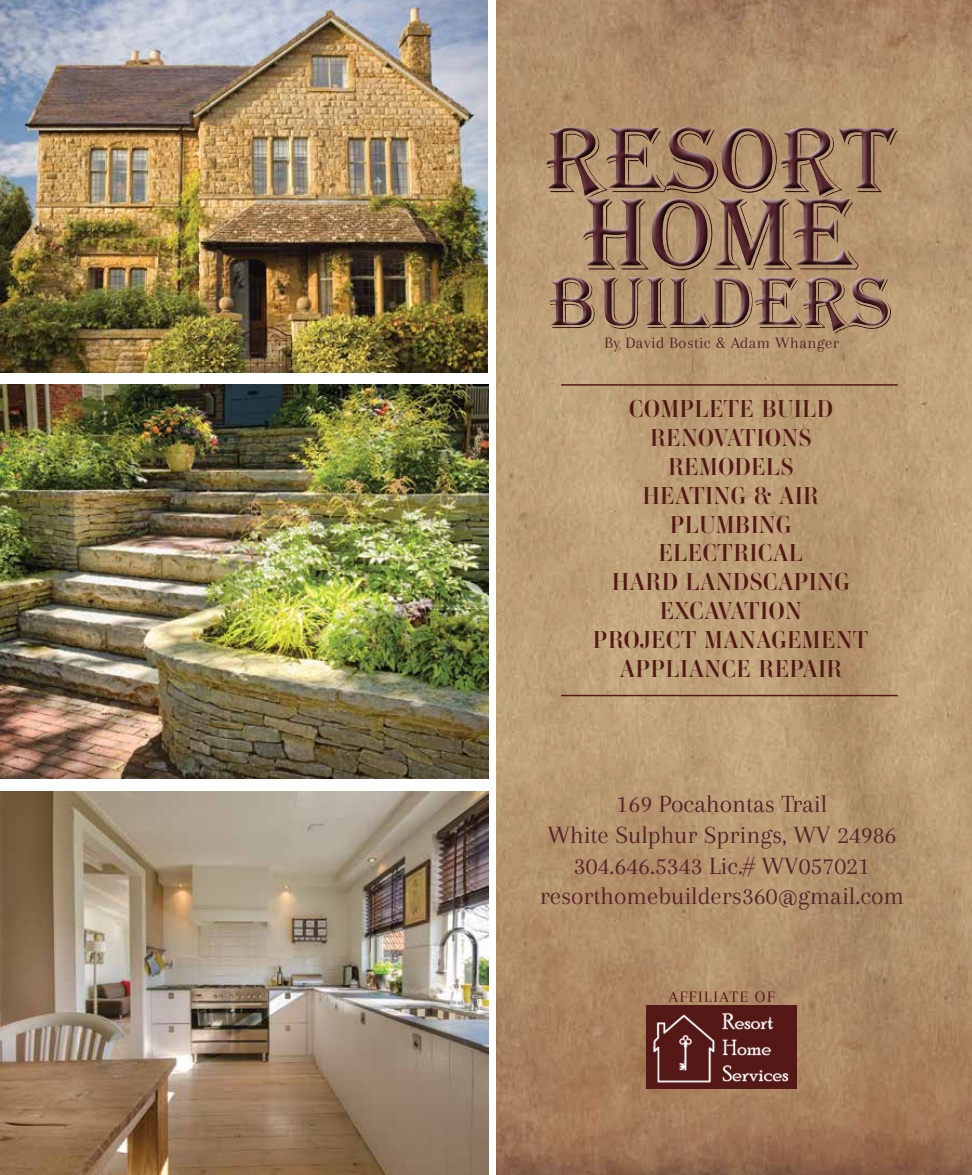
<style>
.page{position:relative;width:972px;height:1175px;background:#fff}
.page>*{position:absolute;margin:0;border:0;box-sizing:border-box;transform-origin:0 0}
.t1{font:25.65px/30.8px "Arapey";color:#54232c;text-align:center}
.t2{font:600 24px/28.8px "Ambroise Std";letter-spacing:.03em;color:#541816;text-align:center}
.t3{font:16.5px "Arapey";letter-spacing:.03em;color:#54232c}
.t4{font:16.5px "Arapey";letter-spacing:.095em;color:#541816}
</style>
<div class="page">
<img style="left:0;top:0;width:488px;height:373px">
<img style="left:0;top:791px;width:488px;height:383px">
<img style="left:497px;top:0;width:475px;height:1174px">
<hr style="left:561px;top:384px;width:337px;height:2px;background:#541816">
<hr style="left:561px;top:695px;width:337px;height:1px;background:#541816">
<div style="left:544px;top:126px;width:354px;height:210px;background:#000;opacity:.75"></div>
<div style="left:647px;top:1005px;width:150px;height:83px;background:#541816"></div>
<img style="left:653px;top:1013px;width:136px;height:70px">
<img style="left:0;top:385px;width:488px;height:393px">
<p class="t3" style="left:605px;top:333px;width:236px">By David Bostic &amp; Adam Whanger</p>
<p class="t2" style="left:593px;top:395px;width:277px">COMPLETE BUILD<br>RENOVATIONS<br>REMODELS<br>HEATING &amp; AIR<br>PLUMBING<br>ELECTRICAL<br>HARD LANDSCAPING<br>EXCAVATION<br>PROJECT MANAGEMENT<br>APPLIANCE REPAIR</p>
<p class="t1" style="left:540px;top:788px;width:366px">169 Pocahontas Trail<br>White Sulphur Springs, WV 24986<br>304.646.5343 Lic.# WV057021 resorthomebuilders360@gmail.com</p>
<p class="t4" style="left:669px;top:987px;width:108px">AFFILIATE OF</p>
</div>
